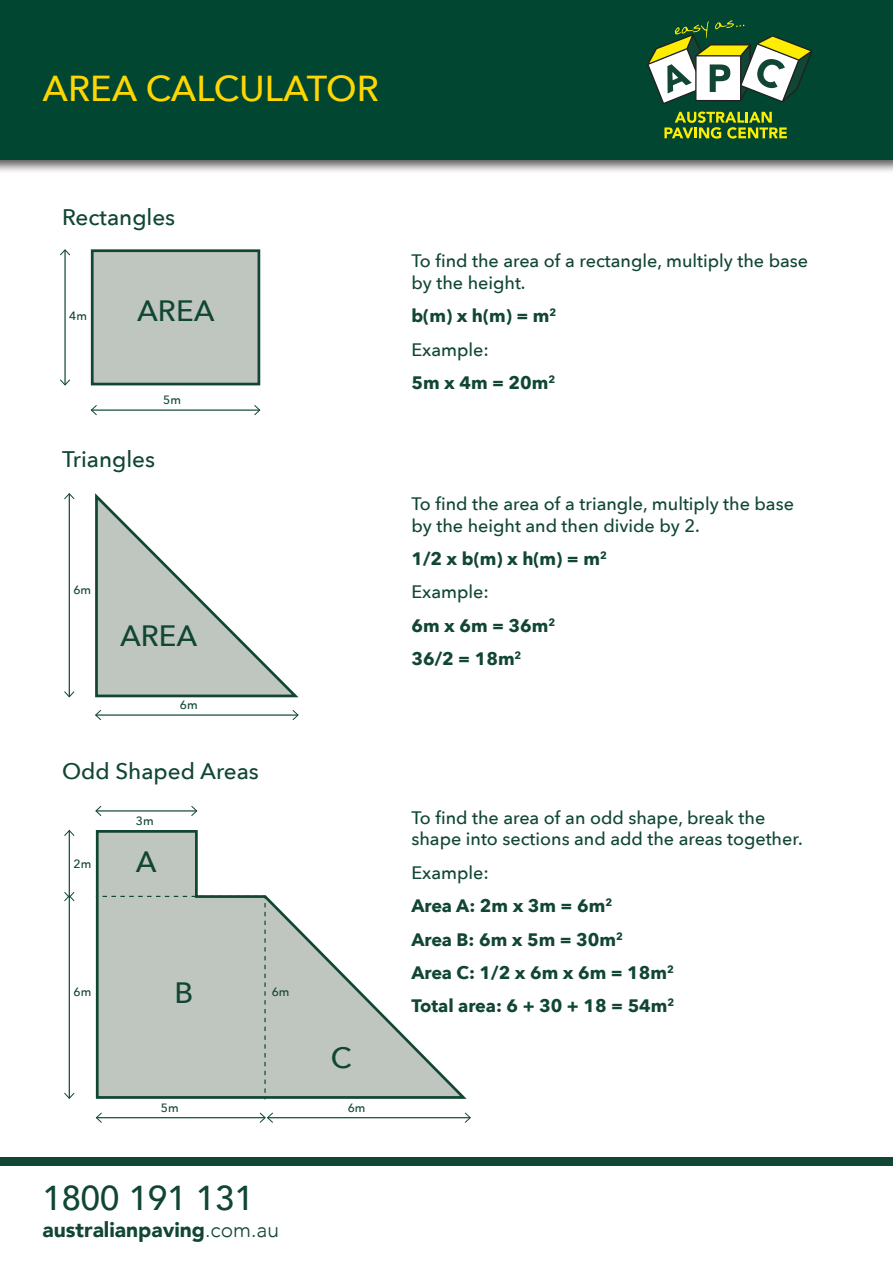
<style>
.page{position:relative;width:893px;height:1263px;background:#fff}
.page>*{position:absolute;margin:0;border:0;box-sizing:border-box;transform-origin:0 0}
.t1{font:500 36px "Avenir Next";color:#fed702}
.t2{font:500 34.5px "Avenir";color:#104633}
.t3{font:500 29.4px "Avenir Next";color:#104633}
.t4{font:500 22.5px "Avenir Next";color:#104633}
.t5{font:900 21px "Avenir";color:#104633}
.t6{font:500 18px/21.6px "Avenir Next";color:#104633}
.t7{font:700 18px "Avenir Next";color:#104633}
.t8{font:500 12px "Avenir Next";color:#104633}
.s1{font-weight:300}
</style>
<div class="page">
<div style="left:91px;top:249px;width:169px;height:136px;background:#bfc6c0;border:3px solid #104633"></div>
<hr style="left:64px;top:250px;width:2px;height:135px;background:#104633">
<svg style="left:60px;top:249px;width:11px;height:7px"></svg>
<svg style="left:60px;top:379px;width:10px;height:7px"></svg>
<hr style="left:91px;top:409px;width:169px;height:2px;background:#104633">
<svg style="left:90px;top:405px;width:8px;height:11px"></svg>
<svg style="left:254px;top:405px;width:7px;height:11px"></svg>
<svg style="left:95px;top:493px;width:204px;height:205px"></svg>
<hr style="left:69px;top:494px;width:1px;height:203px;background:#104633">
<svg style="left:64px;top:493px;width:11px;height:7px"></svg>
<svg style="left:64px;top:690px;width:11px;height:8px"></svg>
<hr style="left:96px;top:714px;width:202px;height:2px;background:#104633">
<svg style="left:95px;top:710px;width:7px;height:11px"></svg>
<svg style="left:292px;top:710px;width:7px;height:11px"></svg>
<svg style="left:95px;top:830px;width:372px;height:269px"></svg>
<hr style="left:69px;top:896px;width:1px;height:202px;background:#104633">
<svg style="left:64px;top:1092px;width:11px;height:7px"></svg>
<hr style="left:69px;top:830px;width:1px;height:67px;background:#104633">
<svg style="left:64px;top:830px;width:11px;height:7px"></svg>
<svg style="left:64px;top:891px;width:11px;height:11px"></svg>
<hr style="left:96px;top:1117px;width:169px;height:1px;background:#104633">
<svg style="left:95px;top:1112px;width:8px;height:11px"></svg>
<hr style="left:96px;top:810px;width:101px;height:1px;background:#104633">
<svg style="left:95px;top:805px;width:7px;height:11px"></svg>
<svg style="left:191px;top:805px;width:7px;height:11px"></svg>
<hr style="left:268px;top:1117px;width:202px;height:1px;background:#104633">
<svg style="left:259px;top:1112px;width:15px;height:11px"></svg>
<svg style="left:464px;top:1112px;width:7px;height:11px"></svg>
<div style="left:95px;top:895px;width:171px;height:205px;background:#bfc6c0"></div>
<div style="left:0;top:0;width:893px;height:174px;background:#231f20;opacity:.75"></div>
<div style="left:0;top:0;width:893px;height:159px;background:#004630"></div>
<svg style="left:664px;top:112px;width:123px;height:27px"></svg>
<svg style="left:647px;top:20px;width:165px;height:84px"></svg>
<div style="left:0;top:1157px;width:893px;height:9px;background:#104633"></div>
<p class="t1" style="left:43px;top:58px;width:338px">AREA CALCULATOR</p>
<p class="t4" style="left:62px;top:198px;width:115px">Rectangles</p>
<p class="t8" style="left:69px;top:306px;width:19px">4m</p>
<p class="t3" style="left:137px;top:286px;width:79px">AREA</p>
<p class="t8" style="left:163px;top:390px;width:19px">5m</p>
<p class="t4" style="left:62px;top:440px;width:94px">Triangles</p>
<p class="t8" style="left:74px;top:580px;width:19px">6m</p>
<p class="t3" style="left:120px;top:610px;width:79px">AREA</p>
<p class="t8" style="left:180px;top:695px;width:19px">6m</p>
<p class="t4" style="left:62px;top:752px;width:198px">Odd Shaped Areas</p>
<p class="t8" style="left:74px;top:853px;width:19px">2m</p>
<p class="t8" style="left:136px;top:811px;width:19px">3m</p>
<p class="t3" style="left:136px;top:837px;width:22px">A</p>
<p class="t3" style="left:175px;top:967px;width:20px">B</p>
<p class="t8" style="left:74px;top:981px;width:19px">6m</p>
<p class="t8" style="left:272px;top:981px;width:19px">6m</p>
<p class="t8" style="left:161px;top:1097px;width:19px">5m</p>
<p class="t2" style="left:43px;top:1168px;width:213px">1800 191 131</p>
<p class="t5" style="left:43px;top:1211px;width:238px">australianpaving<span class="s1">.com.au</span></p>
<p class="t3" style="left:331px;top:1032px;width:22px">C</p>
<p class="t8" style="left:348px;top:1097px;width:19px">6m</p>
<p class="t6" style="left:411px;top:250px;width:398px">To find the area of a rectangle, multiply the base by the height.</p>
<p class="t7" style="left:411px;top:300px;width:146px">b(m) x h(m) = m<sup>2</sup></p>
<p class="t6" style="left:411px;top:338px;width:79px">Example:</p>
<p class="t7" style="left:411px;top:367px;width:145px">5m x 4m = 20m<sup>2</sup></p>
<p class="t6" style="left:411px;top:492px;width:384px">To find the area of a triangle, multiply the base by the height and then divide by 2.</p>
<p class="t7" style="left:411px;top:543px;width:197px">1/2 x b(m) x h(m) = m<sup>2</sup></p>
<p class="t6" style="left:411px;top:581px;width:79px">Example:</p>
<p class="t7" style="left:411px;top:610px;width:145px">6m x 6m = 36m<sup>2</sup></p>
<p class="t7" style="left:411px;top:643px;width:112px">36/2 = 18m<sup>2</sup></p>
<p class="t6" style="left:411px;top:806px;width:393px">To find the area of an odd shape, break the shape into sections and add the areas together.</p>
<p class="t6" style="left:411px;top:861px;width:79px">Example:</p>
<p class="t7" style="left:411px;top:890px;width:202px">Area A: 2m x 3m = 6m<sup>2</sup></p>
<p class="t7" style="left:411px;top:924px;width:213px">Area B: 6m x 5m = 30m<sup>2</sup></p>
<p class="t7" style="left:411px;top:957px;width:264px">Area C: 1/2 x 6m x 6m = 18m<sup>2</sup></p>
<p class="t7" style="left:411px;top:990px;width:264px">Total area: 6 + 30 + 18 = 54m<sup>2</sup></p>
</div>
